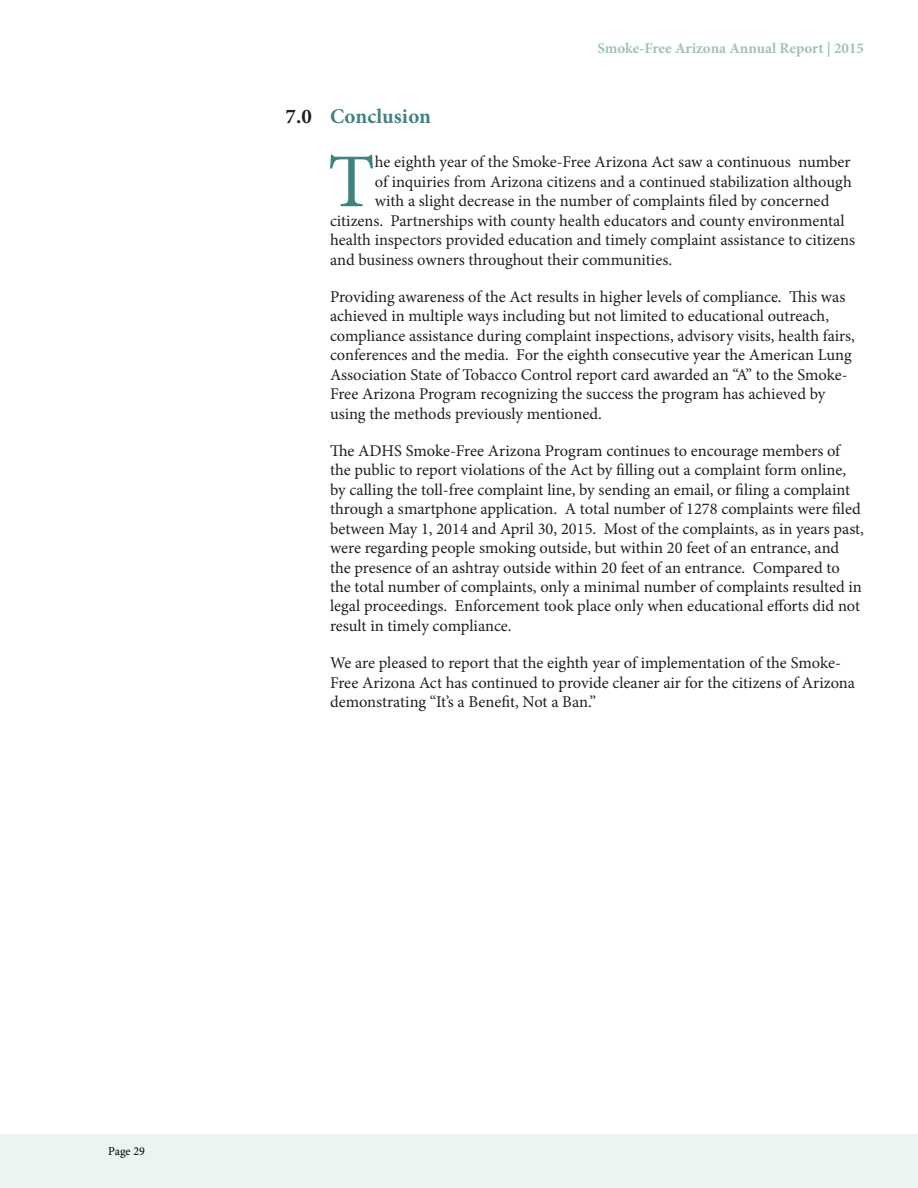
<style>
.page{position:relative;width:918px;height:1188px;background:#fff}
.page>*{position:absolute;margin:0;border:0;box-sizing:border-box;transform-origin:0 0}
.t1{font:76.2px "Minion Pro";color:#418381}
.t2{font:700 20.85px "Minion Pro";letter-spacing:.005em;color:#418381}
.t3{font:700 20.85px "Minion Pro";color:#231f20}
.t4{font:16.5px/19.5px "Minion Pro";color:#231f20}
.t5{font:700 15px "Minion Pro";color:#a0c1c0}
.t6{font:12px "Minion Pro";color:#000}
</style>
<div class="page">
<div style="left:0;top:1134px;width:918px;height:54px;background:#ecf3f3"></div>
<p class="t5" style="left:597px;top:37px;width:268px">Smoke-Free Arizona Annual Report | 2015</p>
<p class="t3" style="left:286px;top:102px;width:28px">7.0</p>
<p class="t2" style="left:330px;top:102px;width:103px">Conclusion</p>
<p class="t1" style="left:328px;top:131px;width:49px">T</p>
<p class="t4" style="left:375px;top:152px;width:477px">he eighth year of the Smoke-Free Arizona Act saw a continuous number</p>
<p class="t4" style="left:375px;top:172px;width:478px">of inquiries from Arizona citizens and a continued stabilization although</p>
<p class="t4" style="left:375px;top:191px;width:456px">with a slight decrease in the number of complaints filed by concerned</p>
<p class="t4" style="left:330px;top:211px;width:516px">citizens. Partnerships with county health educators and county environmental</p>
<p class="t4" style="left:330px;top:230px;width:527px">health inspectors provided education and timely complaint assistance to citizens</p>
<p class="t4" style="left:330px;top:250px;width:344px">and business owners throughout their communities.</p>
<p class="t4" style="left:330px;top:287px;width:527px">Providing awareness of the Act results in higher levels of compliance. This was achieved in multiple ways including but not limited to educational outreach, compliance assistance during complaint inspections, advisory visits, health fairs, conferences and the media. For the eighth consecutive year the American Lung Association State of Tobacco Control report card awarded an “A” to the Smoke-Free Arizona Program recognizing the success the program has achieved by using the methods previously mentioned.</p>
<p class="t4" style="left:330px;top:441px;width:536px">The ADHS Smoke-Free Arizona Program continues to encourage members of the public to report violations of the Act by filling out a complaint form online, by calling the toll-free complaint line, by sending an email, or filing a complaint through a smartphone application. A total number of 1278 complaints were filed between May 1, 2014 and April 30, 2015. Most of the complaints, as in years past, were regarding people smoking outside, but within 20 feet of an entrance, and the presence of an ashtray outside within 20 feet of an entrance. Compared to the total number of complaints, only a minimal number of complaints resulted in legal proceedings. Enforcement took place only when educational efforts did not result in timely compliance.</p>
<p class="t4" style="left:330px;top:653px;width:527px">We are pleased to report that the eighth year of implementation of the Smoke-<br>Free Arizona Act has continued to provide cleaner air for the citizens of Arizona demonstrating “It’s a Benefit, Not a Ban.”</p>
<p class="t6" style="left:108px;top:1143px;width:38px">Page 29</p>
</div>
